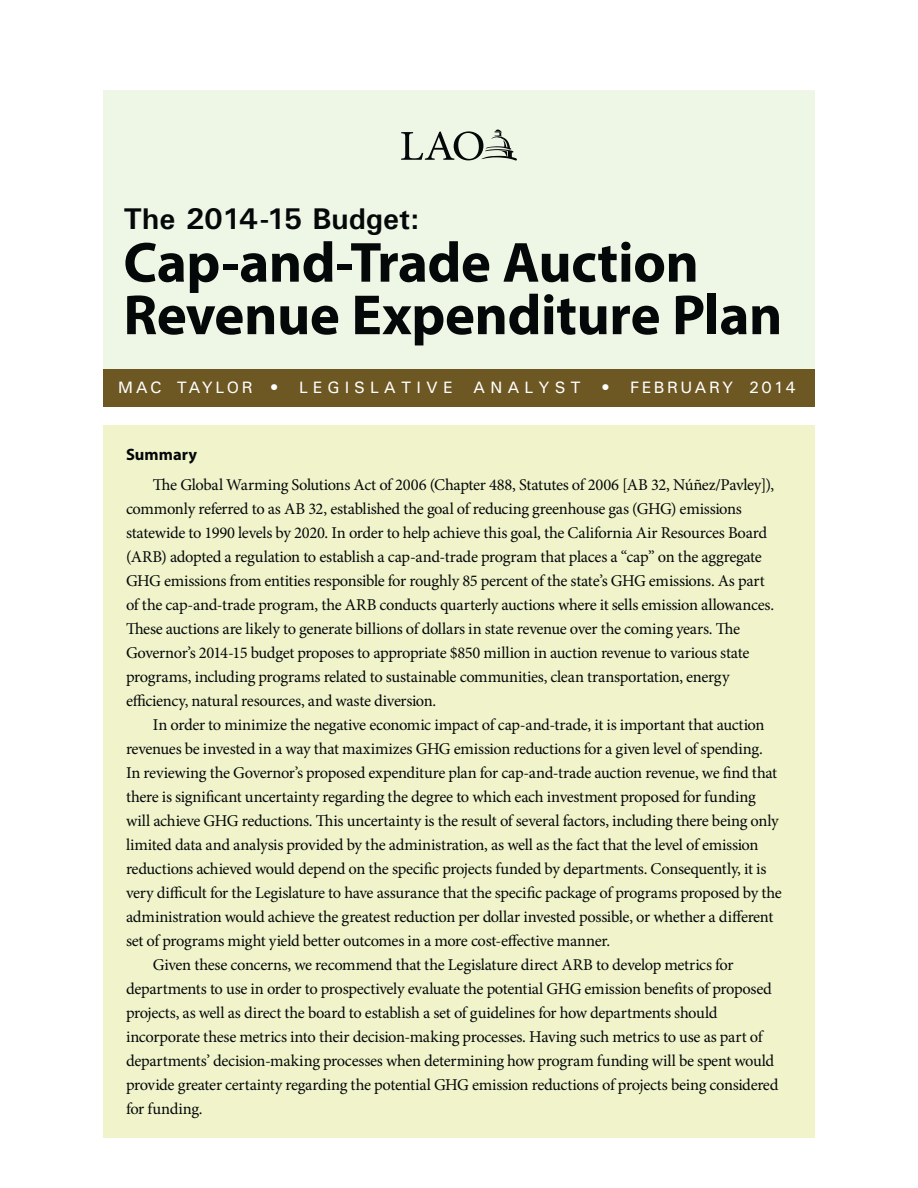
<style>
.page{position:relative;width:918px;height:1188px;background:#fff}
.page>*{position:absolute;margin:0;border:0;box-sizing:border-box;transform-origin:0 0}
.t1{font:700 57px/52.5px "Myriad Pro";letter-spacing:-.01em;color:#040809}
.t2{font:700 30px "Univers";color:#040809}
.t3{font:16.5px/24px "Minion Pro";letter-spacing:-.02em;color:#040809}
.t4{font:500 16.5px "Univers";letter-spacing:.17em;color:#fff}
.t5{font:700 16.5px "Myriad Pro";color:#040809}
</style>
<div class="page">
<div style="left:104px;top:368px;width:711px;height:39px;background:#6d5823"></div>
<div style="left:104px;top:90px;width:711px;height:278px;background:#eef6e6"></div>
<div style="left:104px;top:425px;width:711px;height:713px;background:#f1f4cb"></div>
<svg style="left:401px;top:129px;width:116px;height:32px"></svg>
<h2 class="t2" style="left:123px;top:208px;width:298px">The 2014-15 Budget:</h2>
<h1 class="t1" style="left:123px;top:240px;width:660px">Cap-and-Trade Auction<br>Revenue Expenditure Plan</h1>
<p class="t4" style="left:118px;top:377px;width:679px">MAC TAYLOR • LEGISLATIVE ANALYST • FEBRUARY 2014</p>
<p class="t5" style="left:126px;top:448px;width:73px">Summary</p>
<p class="t3" style="left:126px;top:474px;width:650px;text-indent:27px">The Global Warming Solutions Act of 2006 (Chapter 488, Statutes of 2006 [AB 32, Núñez/Pavley]), commonly referred to as AB 32, established the goal of reducing greenhouse gas (GHG) emissions statewide to 1990 levels by 2020. In order to help achieve this goal, the California Air Resources Board (ARB) adopted a regulation to establish a cap-and-trade program that places a “cap” on the aggregate GHG emissions from entities responsible for roughly 85 percent of the state’s GHG emissions. As part of the cap-and-trade program, the ARB conducts quarterly auctions where it sells emission allowances.<br>These auctions are likely to generate billions of dollars in state revenue over the coming years. The Governor’s 2014-15 budget proposes to appropriate $850 million in auction revenue to various state programs, including programs related to sustainable communities, clean transportation, energy efficiency, natural resources, and waste diversion.</p>
<p class="t3" style="left:153px;top:714px;width:613px">In order to minimize the negative economic impact of cap-and-trade, it is important that auction</p>
<p class="t3" style="left:126px;top:738px;width:638px">revenues be invested in a way that maximizes GHG emission reductions for a given level of spending.</p>
<p class="t3" style="left:126px;top:762px;width:653px">In reviewing the Governor’s proposed expenditure plan for cap-and-trade auction revenue, we find that</p>
<p class="t3" style="left:126px;top:786px;width:631px">there is significant uncertainty regarding the degree to which each investment proposed for funding</p>
<p class="t3" style="left:126px;top:810px;width:654px">will achieve GHG reductions. This uncertainty is the result of several factors, including there being only</p>
<p class="t3" style="left:126px;top:834px;width:634px">limited data and analysis provided by the administration, as well as the fact that the level of emission</p>
<p class="t3" style="left:126px;top:858px;width:642px">reductions achieved would depend on the specific projects funded by departments. Consequently, it is</p>
<p class="t3" style="left:126px;top:882px;width:657px">very difficult for the Legislature to have assurance that the specific package of programs proposed by the</p>
<p class="t3" style="left:126px;top:906px;width:649px">administration would achieve the greatest reduction per dollar invested possible, or whether a different</p>
<p class="t3" style="left:126px;top:930px;width:486px">set of programs might yield better outcomes in a more cost-effective manner.</p>
<p class="t3" style="left:153px;top:954px;width:582px">Given these concerns, we recommend that the Legislature direct ARB to develop metrics for</p>
<p class="t3" style="left:126px;top:978px;width:647px">departments to use in order to prospectively evaluate the potential GHG emission benefits of proposed</p>
<p class="t3" style="left:126px;top:1002px;width:593px">projects, as well as direct the board to establish a set of guidelines for how departments should</p>
<p class="t3" style="left:126px;top:1026px;width:638px">incorporate these metrics into their decision-making processes. Having such metrics to use as part of</p>
<p class="t3" style="left:126px;top:1050px;width:650px">departments’ decision-making processes when determining how program funding will be spent would</p>
<p class="t3" style="left:126px;top:1074px;width:654px">provide greater certainty regarding the potential GHG emission reductions of projects being considered</p>
<p class="t3" style="left:126px;top:1098px;width:78px">for funding.</p>
</div>
